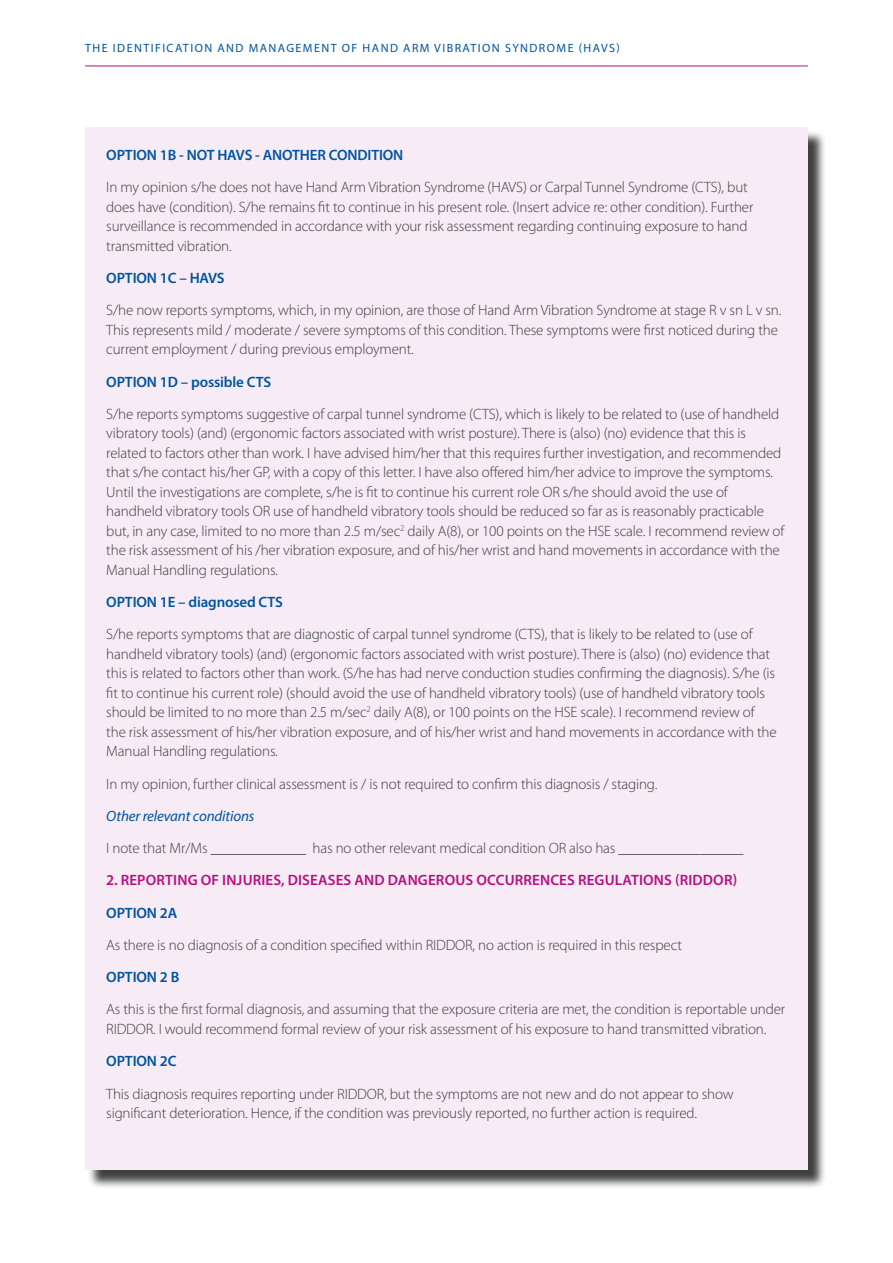
<style>
.page{position:relative;width:893px;height:1263px;background:#fff}
.page>*{position:absolute;margin:0;border:0;box-sizing:border-box;transform-origin:0 0}
.t1{font:300 15px/19.5px "Myriad Pro";letter-spacing:-.01em;color:#3c3c3b}
.t2{font:600 15px "Myriad Pro";letter-spacing:-.01em;color:#0053a1}
.t3{font:600 15px "Myriad Pro";letter-spacing:.01em;color:#b80e80}
.t4{font:italic 15px "Myriad Pro";letter-spacing:-.01em;color:#0053a1}
.t5{font:12px "Myriad Pro";letter-spacing:.12em;color:#0053a1}
</style>
<div class="page">
<hr style="left:85px;top:66px;width:723px;height:1px;background:#b80e80">
<div style="left:87px;top:130px;width:739px;height:1059px;background:#000;opacity:.75"></div>
<div style="left:85px;top:128px;width:723px;height:1042px;background:#f7ecf5"></div>
<p class="t5" style="left:85px;top:40px;width:536px">THE IDENTIFICATION AND MANAGEMENT OF HAND ARM VIBRATION SYNDROME (HAVS)</p>
<p class="t2" style="left:106px;top:145px;width:299px">OPTION 1B - NOT HAVS - ANOTHER CONDITION</p>
<p class="t1" style="left:106px;top:177px;width:649px">In my opinion s/he does not have Hand Arm Vibration Syndrome (HAVS) or Carpal Tunnel Syndrome (CTS), but does have (condition). S/he remains fit to continue in his present role. (Insert advice re: other condition). Further surveillance is recommended in accordance with your risk assessment regarding continuing exposure to hand transmitted vibration.</p>
<p class="t2" style="left:106px;top:268px;width:120px">OPTION 1C – HAVS</p>
<p class="t1" style="left:106px;top:300px;width:677px">S/he now reports symptoms, which, in my opinion, are those of Hand Arm Vibration Syndrome at stage R v sn L v sn.<br>This represents mild / moderate / severe symptoms of this condition. These symptoms were first noticed during the current employment / during previous employment.</p>
<p class="t2" style="left:106px;top:372px;width:166px">OPTION 1D – possible CTS</p>
<p class="t1" style="left:106px;top:404px;width:680px">S/he reports symptoms suggestive of carpal tunnel syndrome (CTS), which is likely to be related to (use of handheld vibratory tools) (and) (ergonomic factors associated with wrist posture). There is (also) (no) evidence that this is related to factors other than work. I have advised him/her that this requires further investigation, and recommended that s/he contact his/her GP, with a copy of this letter. I have also offered him/her advice to improve the symptoms.<br>Until the investigations are complete, s/he is fit to continue his current role OR s/he should avoid the use of handheld vibratory tools OR use of handheld vibratory tools should be reduced so far as is reasonably practicable but, in any case, limited to no more than 2.5 m/sec<sup>2</sup> daily A(8), or 100 points on the HSE scale. I recommend review of the risk assessment of his /her vibration exposure, and of his/her wrist and hand movements in accordance with the Manual Handling regulations.</p>
<p class="t2" style="left:106px;top:593px;width:178px">OPTION 1E – diagnosed CTS</p>
<p class="t1" style="left:106px;top:624px;width:672px">S/he reports symptoms that are diagnostic of carpal tunnel syndrome (CTS), that is likely to be related to (use of handheld vibratory tools) (and) (ergonomic factors associated with wrist posture). There is (also) (no) evidence that this is related to factors other than work. (S/he has had nerve conduction studies confirming the diagnosis). S/he (is fit to continue his current role) (should avoid the use of handheld vibratory tools) (use of handheld vibratory tools should be limited to no more than 2.5 m/sec<sup>2</sup> daily A(8), or 100 points on the HSE scale). I recommend review of the risk assessment of his/her vibration exposure, and of his/her wrist and hand movements in accordance with the Manual Handling regulations.</p>
<p class="t1" style="left:106px;top:774px;width:552px">In my opinion, further clinical assessment is / is not required to confirm this diagnosis / staging.</p>
<p class="t4" style="left:106px;top:807px;width:150px">Other relevant conditions</p>
<p class="t1" style="left:106px;top:838px;width:639px">I note that Mr/Ms _____________ has no other relevant medical condition OR also has _________________</p>
<p class="t3" style="left:106px;top:871px;width:632px">2. REPORTING OF INJURIES, DISEASES AND DANGEROUS OCCURRENCES REGULATIONS (RIDDOR)</p>
<p class="t2" style="left:106px;top:903px;width:72px">OPTION 2A</p>
<p class="t1" style="left:106px;top:935px;width:577px">As there is no diagnosis of a condition specified within RIDDOR, no action is required in this respect</p>
<p class="t2" style="left:106px;top:968px;width:75px">OPTION 2 B</p>
<p class="t1" style="left:106px;top:999px;width:680px">As this is the first formal diagnosis, and assuming that the exposure criteria are met, the condition is reportable under<br>RIDDOR. I would recommend formal review of your risk assessment of his exposure to hand transmitted vibration.</p>
<p class="t2" style="left:106px;top:1052px;width:72px">OPTION 2C</p>
<p class="t1" style="left:106px;top:1083px;width:629px">This diagnosis requires reporting under RIDDOR, but the symptoms are not new and do not appear to show significant deterioration. Hence, if the condition was previously reported, no further action is required.</p>
</div>
